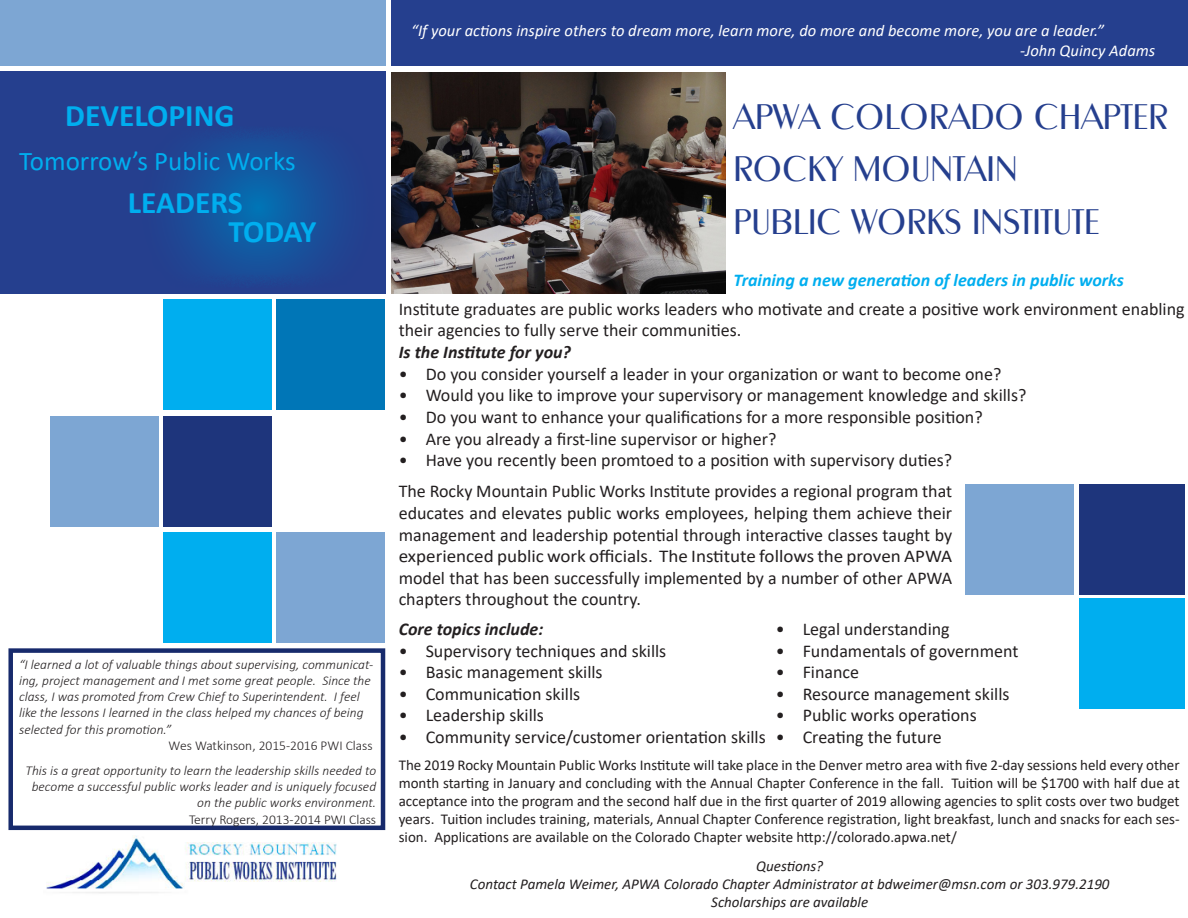
<style>
.page{position:relative;width:1188px;height:918px;background:#fff}
.page>*{position:absolute;margin:0;border:0;box-sizing:border-box;transform-origin:0 0}
.t1{font:34.5px "Greyhound";color:#253f8e}
.t2{font:700 31.5px "Calibri";color:#00aeef}
.t3{font:27px "Calibri";color:#00aeef}
.t4{font:18px/21.6px "Calibri";color:#231f20}
.t5{font:italic 700 18px "Calibri";color:#00aeef}
.t6{font:italic 700 18px "Calibri";color:#231f20}
.t7{font:italic 16.5px "Calibri";color:#fff}
.t8{font:15px/18px "Calibri";color:#231f20;text-align:justify}
.t9{font:italic 15px "Calibri";color:#231f20}
.t10{font:italic 300 13.5px/16.2px "Calibri";color:#231f20}
.t11{font:300 13.5px "Calibri";color:#231f20}
</style>
<div class="page">
<div style="left:391px;top:0;width:797px;height:66px;background:#253f8e"></div>
<div style="left:0;top:0;width:385px;height:66px;background:#7da6d3"></div>
<div style="left:0;top:72px;width:385px;height:222px;background:#253f8e"></div>
<svg style="left:181px;top:133px;width:154px;height:148px;fill:#18519b"></svg>
<img style="left:44px;top:830px;width:298px;height:63px">
<div style="left:277px;top:299px;width:108px;height:111px;background:#0076b7"></div>
<div style="left:163px;top:299px;width:109px;height:111px;background:#00aeef"></div>
<div style="left:163px;top:416px;width:109px;height:111px;background:#1e357c"></div>
<div style="left:50px;top:416px;width:108px;height:111px;background:#7da6d3"></div>
<div style="left:277px;top:532px;width:108px;height:111px;background:#7da6d3"></div>
<div style="left:163px;top:532px;width:109px;height:111px;background:#00aeef"></div>
<div style="left:8px;top:648px;width:377px;height:182px;border:4px solid #172a6c"></div>
<div style="left:1079px;top:484px;width:106px;height:111px;background:#1e357c"></div>
<div style="left:965px;top:484px;width:109px;height:111px;background:#7da6d3"></div>
<div style="left:1079px;top:598px;width:106px;height:111px;background:#00aeef"></div>
<img style="left:391px;top:72px;width:335px;height:222px">
<p class="t2" style="left:65px;top:93px;width:171px">DEVELOPING</p>
<p class="t3" style="left:19px;top:142px;width:278px">Tomorrow’s Public Works</p>
<p class="t2" style="left:128px;top:181px;width:116px">LEADERS</p>
<p class="t2" style="left:228px;top:209px;width:90px">TODAY</p>
<p class="t10" style="left:19px;top:656px;width:356px">“I learned a lot of valuable things about supervising, communicat&shy;ing, project management and I met some great people. Since the class, I was promoted from Crew Chief to Superintendent. I feel like the lessons I learned in the class helped my chances of being selected for this promotion.”</p>
<p class="t11" style="left:169px;top:737px;width:206px">Wes Watkinson, 2015-2016 PWI Class</p>
<p class="t10" style="left:26px;top:762px;width:352px;text-align:right">This is a great opportunity to learn the leadership skills needed to become a successful public works leader and is uniquely focused on the public works environment.</p>
<p class="t11" style="left:189px;top:811px;width:189px">Terry Rogers, 2013-2014 PWI Class</p>
<p class="t7" style="left:411px;top:19px;width:694px">“If your actions inspire others to dream more, learn more, do more and become more, you are a leader.”</p>
<p class="t7" style="left:1020px;top:39px;width:137px">-John Quincy Adams</p>
<p class="t1" style="left:734px;top:97px;width:436px">APWA COLORADO CHAPTER</p>
<p class="t1" style="left:734px;top:149px;width:286px">ROCKY MOUNTAIN</p>
<p class="t1" style="left:734px;top:201px;width:368px">PUBLIC WORKS INSTITUTE</p>
<p class="t5" style="left:734px;top:267px;width:392px">Training a new generation of leaders in public works</p>
<p class="t4" style="left:399px;top:297px;width:787px">Institute graduates are public works leaders who motivate and create a positive work environment enabling their agencies to fully serve their communities.</p>
<p class="t6" style="left:399px;top:339px;width:174px">Is the Institute for you?</p>
<p class="t4" style="left:399px;top:362px;width:604px">• Do you consider yourself a leader in your organization or want to become one?</p>
<p class="t4" style="left:399px;top:384px;width:629px">• Would you like to improve your supervisory or management knowledge and skills?</p>
<p class="t4" style="left:399px;top:406px;width:585px">• Do you want to enhance your qualifications for a more responsible position?</p>
<p class="t4" style="left:399px;top:427px;width:379px">• Are you already a first-line supervisor or higher?</p>
<p class="t4" style="left:399px;top:449px;width:555px">• Have you recently been promtoed to a position with supervisory duties?</p>
<p class="t4" style="left:399px;top:480px;width:555px;text-align:justify">The Rocky Mountain Public Works Institute provides a regional program that educates and elevates public works employees, helping them achieve their management and leadership potential through interactive classes taught by experienced public work officials. The Institute follows the proven APWA</p>
<p class="t4" style="left:399px;top:567px;width:555px">model that has been successfully implemented by a number of other APWA chapters throughout the country.</p>
<p class="t6" style="left:399px;top:616px;width:146px">Core topics include:</p>
<p class="t4" style="left:399px;top:639px;width:269px">• Supervisory techniques and skills</p>
<p class="t4" style="left:399px;top:661px;width:205px">• Basic management skills</p>
<p class="t4" style="left:399px;top:683px;width:183px">• Communication skills</p>
<p class="t4" style="left:399px;top:704px;width:147px">• Leadership skills</p>
<p class="t4" style="left:399px;top:726px;width:369px">• Community service/customer orientation skills</p>
<p class="t4" style="left:776px;top:618px;width:175px">• Legal understanding</p>
<p class="t4" style="left:776px;top:639px;width:244px">• Fundamentals of government</p>
<p class="t4" style="left:776px;top:661px;width:85px">• Finance</p>
<p class="t4" style="left:776px;top:683px;width:235px">• Resource management skills</p>
<p class="t4" style="left:776px;top:704px;width:203px">• Public works operations</p>
<p class="t4" style="left:776px;top:726px;width:168px">• Creating the future</p>
<p class="t8" style="left:399px;top:756px;width:782px">The 2019 Rocky Mountain Public Works Institute will take place in the Denver metro area with five 2-day sessions held every other month starting in January and concluding with the Annual Chapter Conference in the fall. Tuition will be $1700 with half due at acceptance into the program and the second half due in the first quarter of 2019 allowing agencies to split costs over two budget years. Tuition includes training, materials, Annual Chapter Conference registration, light breakfast, lunch and snacks for each ses&shy;sion. Applications are available on the Colorado Chapter website http://colorado.apwa.net/</p>
<p class="t9" style="left:756px;top:856px;width:69px">Questions?</p>
<p class="t9" style="left:470px;top:874px;width:641px">Contact Pamela Weimer, APWA Colorado Chapter Administrator at bdweimer@msn.com or 303.979.2190</p>
<p class="t9" style="left:711px;top:892px;width:159px">Scholarships are available</p>
</div>
